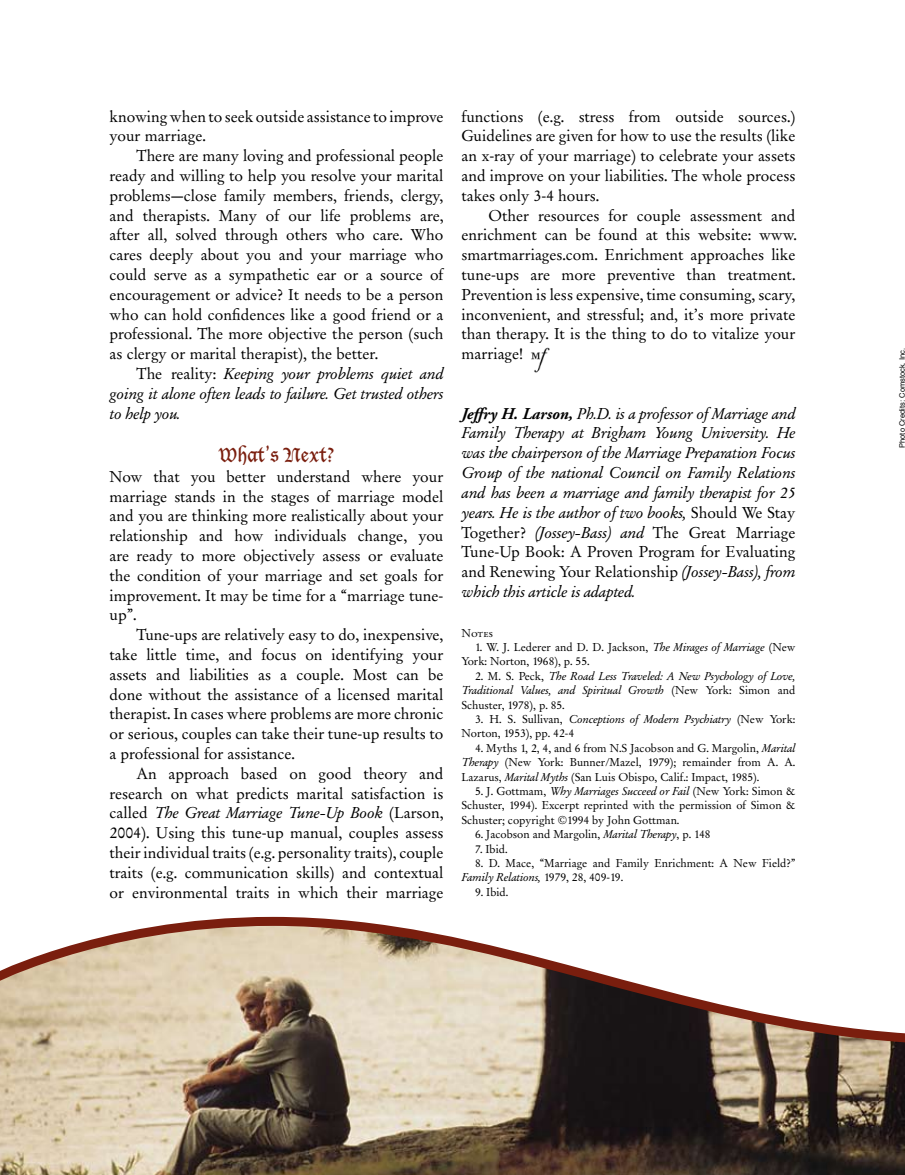
<style>
.page{position:relative;width:905px;height:1175px;background:#fff}
.page>*{position:absolute;margin:0;border:0;box-sizing:border-box;transform-origin:0 0}
.t1{font:19.5px "Lucida Blackletter";color:#7a1e0e}
.t2{font:16.5px/19.8px "Garamond Nr 1 SB";color:#000;text-align:justify}
.t3{font:italic 16.5px/19.8px "Garamond Nr 1 SB";color:#000;text-align:justify}
.t4{font:12px/14.4px "Garamond Nr 1 SB";color:#000}
.t5{font:italic 12px/14.4px "Garamond Nr 1 SB";color:#000;text-align:justify}
.t6{font:12px "Garamond Nr 1 SB Caps";color:#000}
.t7{font:7.5px "Helvetica";color:#000}
.s1{font-style:normal}
.s2{font-style:italic}
.s3{font-family:"Adobe Garamond Pro";font-weight:700}
</style>
<div class="page">
<img style="left:531px;top:347px;width:19px;height:25px">
<svg style="left:0;top:916px;width:904px;height:258px"></svg>
<p class="t2" style="left:110px;top:107px;width:335px">knowing when to seek outside assistance to improve your marriage.</p>
<p class="t2" style="left:110px;top:146px;width:335px;text-indent:27px">There are many loving and professional people ready and willing to help you resolve your marital problems—close family members, friends, clergy, and therapists. Many of our life problems are, after all, solved through others who care. Who cares deeply about you and your marriage who could serve as a sympathetic ear or a source of encouragement or advice? It needs to be a person who can hold confidences like a good friend or a professional. The more objective the person (such as clergy or marital therapist), the better.</p>
<p class="t3" style="left:110px;top:364px;width:335px;text-indent:27px"><span class="s1">The reality:</span> Keeping your problems quiet and going it alone often leads to failure. Get trusted others to help you.</p>
<p class="t1" style="left:219px;top:443px;width:116px">What’s Next?</p>
<p class="t2" style="left:110px;top:467px;width:335px">Now that you better understand where your marriage stands in the stages of marriage model and you are thinking more realistically about your relationship and how individuals change, you are ready to more objectively assess or evaluate the condition of your marriage and set goals for improvement. It may be time for a “marriage tune&shy;up”.</p>
<p class="t2" style="left:110px;top:625px;width:335px;text-indent:27px">Tune-ups are relatively easy to do, inexpensive, take little time, and focus on identifying your assets and liabilities as a couple. Most can be done without the assistance of a licensed marital therapist. In cases where problems are more chronic or serious, couples can take their tune-up results to a professional for assistance.</p>
<p class="t2" style="left:110px;top:764px;width:335px;text-indent:27px">An approach based on good theory and research on what predicts marital satisfaction is called <span class="s2">The Great Marriage Tune-Up Book</span> (Larson, 2004). Using this tune-up manual, couples assess their individual traits (e.g. personality traits), couple traits (e.g. communication skills) and contextual or environmental traits in which their marriage</p>
<p class="t2" style="left:461px;top:107px;width:335px">functions (e.g. stress from outside sources.)<br>Guidelines are given for how to use the results (like an x-ray of your marriage) to celebrate your assets and improve on your liabilities. The whole process takes only 3-4 hours.</p>
<p class="t2" style="left:461px;top:206px;width:337px;text-indent:27px">Other resources for couple assessment and enrichment can be found at this website: www. smartmarriages.com. Enrichment approaches like tune-ups are more preventive than treatment.<br>Prevention is less expensive, time consuming, scary, inconvenient, and stressful; and, it’s more private than therapy. It is the thing to do to vitalize your marriage!</p>
<p class="t3" style="left:461px;top:404px;width:335px"><span class="s3">Jeffry H. Larson,</span> Ph.D. is a professor of Marriage and Family Therapy at Brigham Young University. He was the chairperson of the Marriage Preparation Focus Group of the national Council on Family Relations and has been a marriage and family therapist for 25 years. He is the author of two books, <span class="s1">Should We Stay Together?</span> (Jossey-Bass) and <span class="s1">The Great Marriage Tune-Up Book: A Proven Program for Evaluating and Renewing Your Relationship</span> (Jossey-Bass), from which this article is adapted.</p>
<p class="t6" style="left:461px;top:626px;width:33px">Notes</p>
<p class="t4" style="left:461px;top:640px;width:335px;text-indent:14px">1. W. J. Lederer and D. D. Jackson, <span class="s2">The Mirages of Marriage</span> (New<br>York: Norton, 1968), p. 55.</p>
<p class="t5" style="left:461px;top:669px;width:335px;text-indent:14px"><span class="s1">2. M. S. Peck,</span> The Road Less Traveled: A New Psychology of Love, Traditional Values, and Spiritual Growth <span class="s1">(New York: Simon and Schuster, 1978), p. 85.</span></p>
<p class="t4" style="left:461px;top:712px;width:335px;text-indent:14px">3. H. S. Sullivan, <span class="s2">Conceptions of Modern Psychiatry</span> (New York:<br>Norton, 1953), pp. 42-4</p>
<p class="t4" style="left:461px;top:741px;width:335px;text-align:justify;text-indent:14px">4. Myths 1, 2, 4, and 6 from N.S Jacobson and G. Margolin, <span class="s2">Marital Therapy</span> (New York: Bunner/Mazel, 1979); remainder from A. A.<br>Lazarus, <span class="s2">Marital Myths</span> (San Luis Obispo, Calif.: Impact, 1985).</p>
<p class="t4" style="left:461px;top:784px;width:335px;text-align:justify;text-indent:13px">5. J. Gottmam, <span class="s2">Why Marriages Succeed or Fail</span> (New York: Simon &amp; Schuster, 1994). Excerpt reprinted with the permission of Simon &amp; Schuster; copyright ©1994 by John Gottman.</p>
<p class="t4" style="left:475px;top:827px;width:237px">6. Jacobson and Margolin, <span class="s2">Marital Therapy</span>, p. 148</p>
<p class="t4" style="left:475px;top:841px;width:34px">7. Ibid.</p>
<p class="t4" style="left:461px;top:856px;width:335px;text-indent:14px">8. D. Mace, “Marriage and Family Enrichment: A New Field?”<br><span class="s2">Family Relations,</span> 1979, 28, 409-19.</p>
<p class="t4" style="left:475px;top:885px;width:35px">9. Ibid.</p>
<p class="t7" style="left:895px;top:448px;width:101px;rotate:-90deg">Photo Credits: Comstock Inc.</p>
</div>
